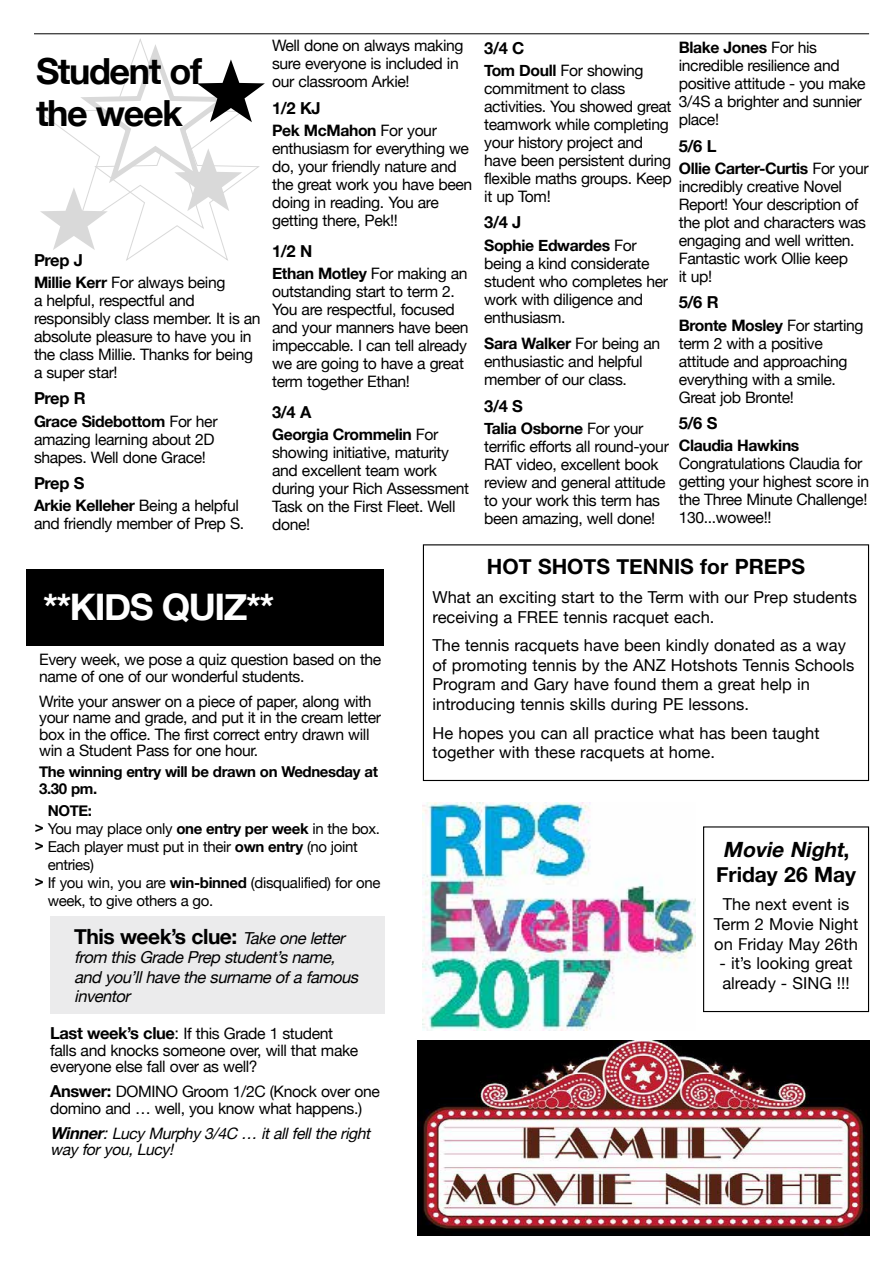
<style>
.page{position:relative;width:893px;height:1263px;background:#fff}
.page>*{position:absolute;margin:0;border:0;box-sizing:border-box;transform-origin:0 0}
.t1{font:700 36.6px "Helvetica Neue";letter-spacing:-.04em;color:#fff}
.t2{font:700 36px/42px "Helvetica Neue";letter-spacing:-.04em;color:#000}
.t3{font:700 21px/25.2px "Helvetica Neue";color:#000;text-align:center}
.t4{font:700 21px "Helvetica Neue";letter-spacing:-.025em;color:#000}
.t5{font:16.5px/19.8px "Helvetica Neue";color:#000}
.t6{font:italic 16.5px/19.5px "Helvetica Neue";color:#000}
.t7{font:700 16.5px "Helvetica Neue";letter-spacing:-.025em;color:#000}
.t8{font:15.75px/18px "Helvetica Neue";letter-spacing:-.025em;color:#000}
.t9{font:italic 15.75px/16.5px "Helvetica Neue";color:#000}
.t10{font:700 15.75px "Helvetica Neue";letter-spacing:-.025em;color:#000}
.t11{font:15px "Helvetica Neue";letter-spacing:-.025em;color:#000}
.t12{font:700 15px/16.5px "Helvetica Neue";letter-spacing:-.025em;color:#000}
.s1{font-weight:700}
.s2{font-weight:400;font-style:italic;font-size:16.5px}
.s3{font-weight:700;font-size:16.5px}
.s4{font-size:16.5px}
.s5{font-style:italic}
</style>
<div class="page">
<hr style="left:34px;top:34px;width:835px;height:1px;background:#000">
<svg style="left:37px;top:38px;width:228px;height:223px"></svg>
<div style="left:50px;top:916px;width:334px;height:97px;background:#ebebec"></div>
<div style="left:26px;top:570px;width:358px;height:76px;background:#000"></div>
<div style="left:423px;top:544px;width:446px;height:237px;border:1px solid #000"></div>
<img style="left:423px;top:803px;width:273px;height:228px">
<div style="left:703px;top:826px;width:166px;height:186px;border:1px solid #000"></div>
<img style="left:417px;top:1040px;width:452px;height:195px">
<h2 class="t2" style="left:36px;top:50px;width:168px">Student of the week</h2>
<p class="t7" style="left:34px;top:249px;width:50px">Prep J</p>
<p class="t8" style="left:34px;top:273px;width:228px"><span class="s1">Millie Kerr</span> For always being<br>a helpful, respectful and responsibly class member. It is an absolute pleasure to have you in the class Millie. Thanks for being a super star!</p>
<p class="t7" style="left:34px;top:388px;width:53px">Prep R</p>
<p class="t8" style="left:34px;top:412px;width:185px"><span class="s1">Grace Sidebottom</span> For her amazing learning about 2D shapes. Well done Grace!</p>
<p class="t7" style="left:34px;top:473px;width:52px">Prep S</p>
<p class="t8" style="left:34px;top:497px;width:212px"><span class="s1">Arkie Kelleher</span> Being a helpful and friendly member of Prep S.</p>
<p class="t8" style="left:272px;top:36px;width:193px">Well done on always making sure everyone is included in our classroom Arkie!</p>
<p class="t7" style="left:272px;top:98px;width:50px">1/2 KJ</p>
<p class="t8" style="left:272px;top:121px;width:202px"><span class="s1">Pek McMahon</span> For your enthusiasm for everything we do, your friendly nature and the great work you have been doing in reading. You are getting there, Pek!!</p>
<p class="t7" style="left:272px;top:241px;width:42px">1/2 N</p>
<p class="t8" style="left:272px;top:264px;width:198px"><span class="s1">Ethan Motley</span> For making an outstanding start to term 2.<br>You are respectful, focused and your manners have been impeccable. I can tell already we are going to have a great term together Ethan!</p>
<p class="t7" style="left:272px;top:402px;width:41px">3/4 A</p>
<p class="t8" style="left:272px;top:425px;width:199px"><span class="s1">Georgia Crommelin</span> For showing initiative, maturity and excellent team work during your Rich Assessment<br>Task on the First Fleet. Well done!</p>
<p class="t7" style="left:484px;top:38px;width:42px">3/4 C</p>
<p class="t8" style="left:484px;top:61px;width:189px"><span class="s1">Tom Doull</span> For showing commitment to class activities. You showed great teamwork while completing your history project and have been persistent during flexible maths groups. Keep it up Tom!</p>
<p class="t7" style="left:484px;top:212px;width:39px">3/4 J</p>
<p class="t8" style="left:484px;top:236px;width:185px"><span class="s1">Sophie Edwardes</span> For being a kind considerate student who completes her work with diligence and enthusiasm.</p>
<p class="t8" style="left:484px;top:334px;width:177px"><span class="s1">Sara Walker</span> For being an enthusiastic and helpful member of our class.</p>
<p class="t7" style="left:484px;top:396px;width:40px">3/4 S</p>
<p class="t8" style="left:484px;top:419px;width:186px"><span class="s1">Talia Osborne</span> For your terrific efforts all round-your<br>RAT video, excellent book review and general attitude to your work this term has been amazing, well done!</p>
<p class="t8" style="left:679px;top:38px;width:188px"><span class="s1">Blake Jones</span> For his incredible resilience and positive attitude - you make<br>3/4S a brighter and sunnier place!</p>
<p class="t7" style="left:679px;top:135px;width:39px">5/6 L</p>
<p class="t8" style="left:679px;top:159px;width:191px"><span class="s1">Ollie Carter-Curtis</span> For your incredibly creative Novel<br>Report! Your description of the plot and characters was engaging and well written.<br>Fantastic work Ollie keep<br>it up!</p>
<p class="t7" style="left:679px;top:292px;width:41px">5/6 R</p>
<p class="t8" style="left:679px;top:316px;width:186px"><span class="s1">Bronte Mosley</span> For starting term 2 with a positive attitude and approaching everything with a smile.<br>Great job Bronte!</p>
<p class="t7" style="left:679px;top:413px;width:40px">5/6 S</p>
<p class="t10" style="left:679px;top:436px;width:122px">Claudia Hawkins</p>
<p class="t8" style="left:679px;top:454px;width:192px">Congratulations Claudia for getting your highest score in the Three Minute Challenge!<br>130...wowee!!</p>
<h1 class="t1" style="left:43px;top:585px;width:233px">**KIDS QUIZ**</h1>
<p class="t8" style="left:39px;top:651px;width:344px;line-height:16.5px">Every week, we pose a quiz question based on the name of one of our wonderful students.</p>
<p class="t8" style="left:39px;top:693px;width:343px;line-height:16.5px">Write your answer on a piece of paper, along with your name and grade, and put it in the cream letter box in the office. The first correct entry drawn will win a Student Pass for one hour.</p>
<p class="t12" style="left:39px;top:763px;width:340px">The winning entry will be drawn on Wednesday at<br>3.30 pm.</p>
<p class="t12" style="left:48px;top:802px;width:46px">NOTE:</p>
<p class="t11" style="left:35px;top:819px;width:347px"><span class="s1">&gt;</span> You may place only <span class="s1">one entry per week</span> in the box.</p>
<p class="t11" style="left:35px;top:837px;width:324px"><span class="s1">&gt;</span> Each player must put in their <span class="s1">own entry</span> (no joint</p>
<p class="t11" style="left:48px;top:855px;width:48px">entries)</p>
<p class="t11" style="left:35px;top:873px;width:347px"><span class="s1">&gt;</span> If you win, you are <span class="s1">win-binned</span> (disqualified) for one</p>
<p class="t11" style="left:48px;top:891px;width:167px">week, to give others a go.</p>
<h3 class="t4" style="left:74px;top:923px;width:276px">This week’s clue: <span class="s2">Takeoneletter</span></h3>
<p class="t6" style="left:74px;top:947px;width:289px">from thisGradePrep student’sname, and you’llhavethesurnameofafamous inventor</p>
<p class="t8" style="left:50px;top:1025px;width:310px;line-height:16.5px"><span class="s3">Last week’s clue</span><span class="s4">:</span> If this Grade 1 student falls and knocks someone over, will that make everyone else fall over as well?</p>
<p class="t8" style="left:50px;top:1083px;width:331px;line-height:16.5px"><span class="s3">Answer:</span> DOMINO Groom 1/2C (Knock over one domino and … well, you know what happens.)</p>
<p class="t9" style="left:50px;top:1125px;width:325px"><span class="s3">Winner</span><span class="s4">:</span>Lucy Murphy 3/4C … itallfellthe right way foryou,Lucy !</p>
<h3 class="t3" style="left:487px;top:554px;width:320px">HOT SHOTS TENNIS for PREPS</h3>
<p class="t5" style="left:432px;top:587px;width:426px">What an exciting start to the Term with our Prep students receiving a FREE tennis racquet each.</p>
<p class="t5" style="left:432px;top:635px;width:423px">The tennis racquets have been kindly donated as a way of promoting tennis by the ANZ Hotshots Tennis Schools Program and Gary have found them a great help in introducing tennis skills during PE lessons.</p>
<p class="t5" style="left:432px;top:722px;width:389px">He hopes you can all practice what has been taught together with these racquets at home.</p>
<h3 class="t3" style="left:716px;top:836px;width:142px"><span class="s5">Movie Night</span>,<br>Friday 26 May</h3>
<p class="t5" style="left:714px;top:894px;width:146px;text-align:center">The next event is<br>Term 2 Movie Night on Friday May 26th</p>
<p class="t5" style="left:719px;top:953px;width:135px">- it’s looking great already - SING !!!</p>
</div>
